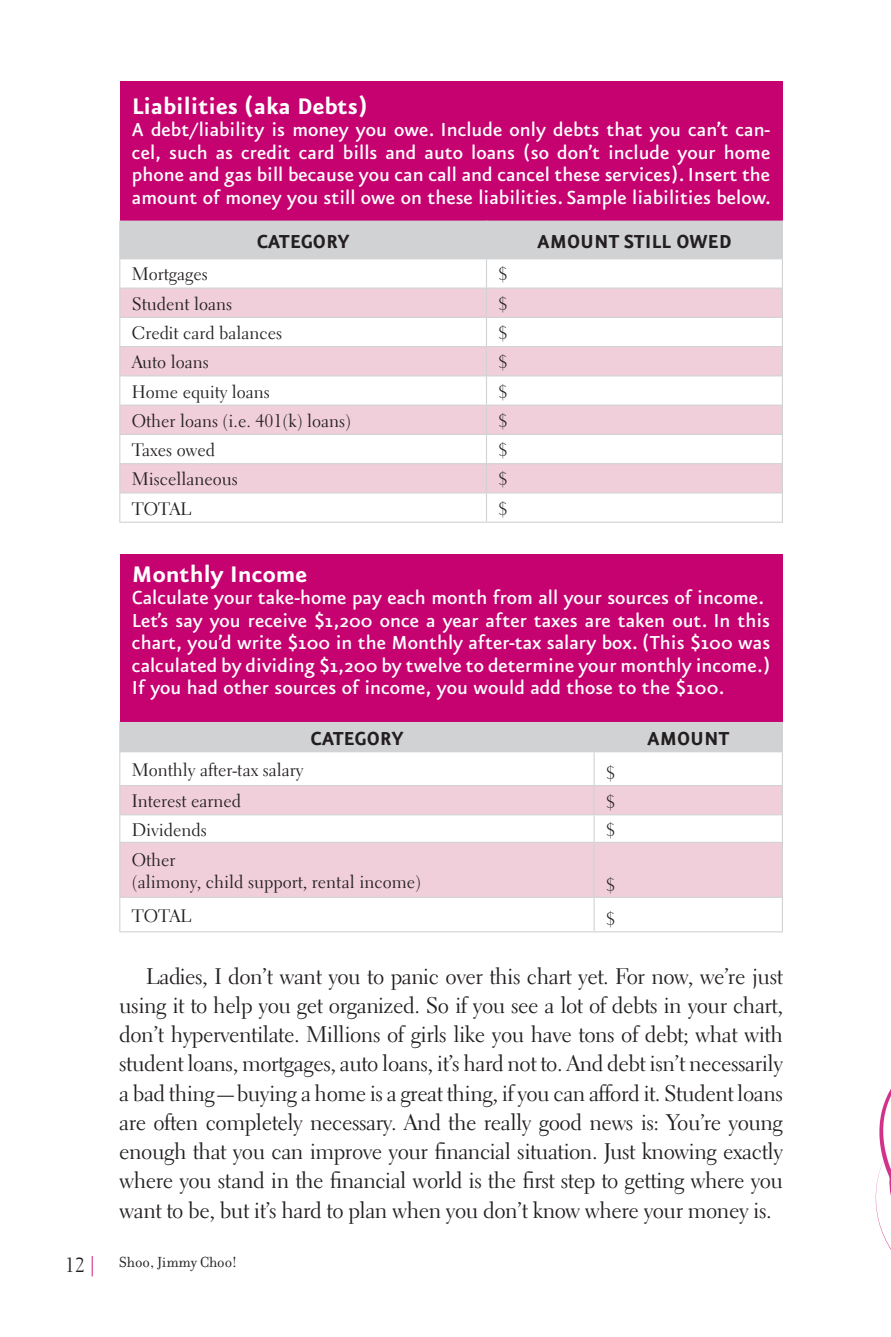
<style>
.page{position:relative;width:891px;height:1337px;background:#fff}
.page>*{position:absolute;margin:0;border:0;box-sizing:border-box;transform-origin:0 0}
.TB_HD{font:700 27px "Eureka Sans";color:#fff}
.TXT{font:22.5px/29.2px "Electra LH";letter-spacing:-.02em;color:#231f20;text-align:justify}
.TB_I_TXT{font:500 22.5px/22.5px "Eureka Sans";color:#fff;text-align:justify}
.TB_CLH{font:700 22.5px "Eureka Sans";color:#231f20}
.TB_TXT{font:18px "Electra LH";color:#231f20}
.t1{font:15.75px "Filosofia";color:#231f20}
.s1{font-family:"Electra LH";font-size:20.25px}
.s2{font-family:"Electra LH";font-size:20.25px;color:#c60170}
</style>
<div class="page">
<svg style="left:875px;top:1089px;width:16px;height:161px"></svg>
<div style="left:120px;top:81px;width:662px;height:139px;background:#c60170"></div>
<svg style="left:119px;top:220px;width:664px;height:301px"></svg>
<hr style="left:119px;top:521px;width:368px;height:2px;background:#d1d2d4">
<hr style="left:487px;top:521px;width:296px;height:2px;background:#d1d2d4">
<div style="left:120px;top:554px;width:662px;height:168px;background:#c60170"></div>
<div style="left:120px;top:855px;width:662px;height:41px;background:#f0ceda"></div>
<svg style="left:119px;top:704px;width:664px;height:151px"></svg>
<hr style="left:119px;top:842px;width:475px;height:1px;background:#d1d2d4">
<hr style="left:119px;top:843px;width:1px;height:53px;background:#d1d2d4">
<hr style="left:594px;top:842px;width:189px;height:1px;background:#d1d2d4">
<hr style="left:594px;top:843px;width:1px;height:53px;background:#d1d2d4">
<hr style="left:782px;top:843px;width:1px;height:53px;background:#d1d2d4">
<hr style="left:119px;top:896px;width:475px;height:2px;background:#d1d2d4">
<hr style="left:119px;top:898px;width:1px;height:33px;background:#d1d2d4">
<hr style="left:594px;top:896px;width:189px;height:2px;background:#d1d2d4">
<hr style="left:594px;top:898px;width:1px;height:33px;background:#d1d2d4">
<hr style="left:782px;top:898px;width:1px;height:33px;background:#d1d2d4">
<hr style="left:119px;top:931px;width:475px;height:1px;background:#d1d2d4">
<hr style="left:594px;top:931px;width:189px;height:1px;background:#d1d2d4">
<p class="TB_HD" style="left:132px;top:93px;width:237px">Liabilities (aka Debts)</p>
<p class="TB_I_TXT" style="left:132px;top:119px;width:640px">A debt/liability is money you owe. Include only debts that you can’t can&shy;cel, such as credit card bills and auto loans (so don’t include your home phone and gas bill because you can call and cancel these services). Insert the amount of money you still owe on these liabilities. Sample liabilities below.</p>
<p class="TB_CLH" style="left:257px;top:230px;width:94px">CATEGORY</p>
<p class="TB_CLH" style="left:537px;top:230px;width:196px">AMOUNT STILL OWED</p>
<p class="TB_TXT" style="left:132px;top:263px;width:77px">Mortgages</p>
<p class="TB_TXT" style="left:499px;top:263px;width:10px">$</p>
<p class="TB_TXT" style="left:132px;top:292px;width:102px">Student loans</p>
<p class="TB_TXT" style="left:499px;top:292px;width:10px">$</p>
<p class="TB_TXT" style="left:132px;top:322px;width:152px">Credit card balances</p>
<p class="TB_TXT" style="left:499px;top:322px;width:10px">$</p>
<p class="TB_TXT" style="left:132px;top:351px;width:78px">Auto loans</p>
<p class="TB_TXT" style="left:499px;top:351px;width:10px">$</p>
<p class="TB_TXT" style="left:132px;top:380px;width:140px">Home equity loans</p>
<p class="TB_TXT" style="left:499px;top:380px;width:10px">$</p>
<p class="TB_TXT" style="left:132px;top:409px;width:221px">Other loans (i.e. 401(k) loans)</p>
<p class="TB_TXT" style="left:499px;top:409px;width:10px">$</p>
<p class="TB_TXT" style="left:132px;top:439px;width:85px">Taxes owed</p>
<p class="TB_TXT" style="left:499px;top:439px;width:10px">$</p>
<p class="TB_TXT" style="left:132px;top:468px;width:108px">Miscellaneous</p>
<p class="TB_TXT" style="left:499px;top:468px;width:10px">$</p>
<p class="TB_TXT" style="left:132px;top:497px;width:61px">TOTAL</p>
<p class="TB_TXT" style="left:499px;top:497px;width:10px">$</p>
<p class="TB_HD" style="left:132px;top:560px;width:177px">Monthly Income</p>
<p class="TB_I_TXT" style="left:132px;top:587px;width:634px">Calculate your take-home pay each month from all your sources of income.</p>
<p class="TB_I_TXT" style="left:132px;top:610px;width:640px">Let’s say you receive $1,200 once a year after taxes are taken out. In this chart, you’d write $100 in the Monthly after-tax salary box. (This $100 was calculated by dividing $1,200 by twelve to determine your monthly income.)<br>If you had other sources of income, you would add those to the $100.</p>
<p class="TB_CLH" style="left:311px;top:727px;width:94px">CATEGORY</p>
<p class="TB_CLH" style="left:647px;top:727px;width:83px">AMOUNT</p>
<p class="TB_TXT" style="left:132px;top:758px;width:173px">Monthly after-tax salary</p>
<p class="TB_TXT" style="left:606px;top:761px;width:10px">$</p>
<p class="TB_TXT" style="left:132px;top:790px;width:111px">Interest earned</p>
<p class="TB_TXT" style="left:606px;top:791px;width:10px">$</p>
<p class="TB_TXT" style="left:132px;top:818px;width:77px">Dividends</p>
<p class="TB_TXT" style="left:606px;top:818px;width:10px">$</p>
<p class="TB_TXT" style="left:132px;top:848px;width:45px">Other</p>
<p class="TB_TXT" style="left:132px;top:871px;width:291px">(alimony, child support, rental income)</p>
<p class="TB_TXT" style="left:606px;top:873px;width:10px">$</p>
<p class="TB_TXT" style="left:132px;top:904px;width:61px">TOTAL</p>
<p class="TB_TXT" style="left:606px;top:908px;width:10px">$</p>
<p class="TXT" style="left:119px;top:961px;width:665px;text-indent:27px">Ladies, I don’t want you to panic over this chart yet. For now, we’re just using it to help you get organized. So if you see a lot of debts in your chart, don’t hyperventilate. Millions of girls like you have tons of debt; what with student loans, mortgages, auto loans, it’s hard not to. And debt isn’t necessarily a bad thing—buying a home is a great thing, if you can afford it. Student loans are often completely necessary. And the really good news is: You’re young enough that you can improve your financial situation. Just knowing exactly where you stand in the financial world is the first step to getting where you want to be, but it’s hard to plan when you don’t know where your money is.</p>
<p class="t1" style="left:65px;top:1253px;width:174px"><span class="s1">12</span> <span class="s2">|</span> Shoo, Jimmy Choo!</p>
</div>
